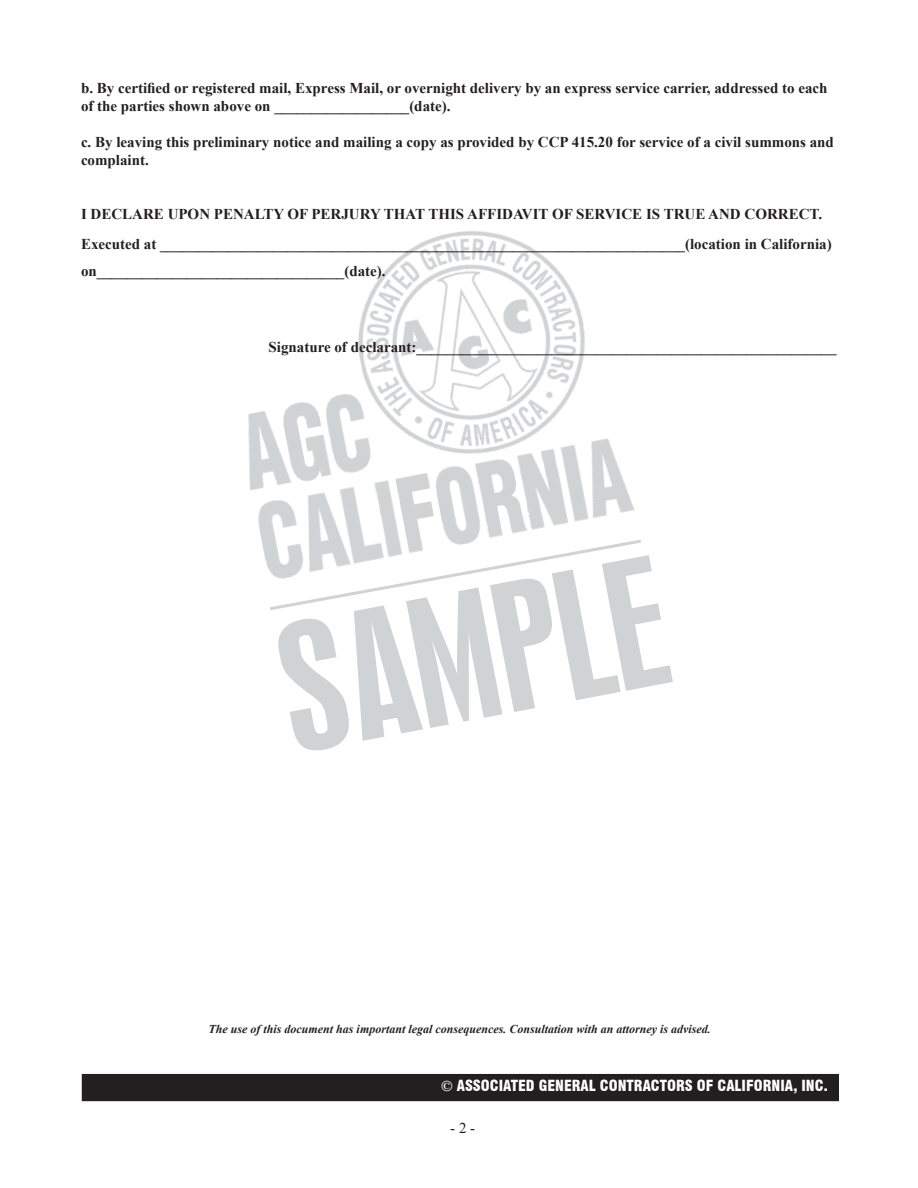
<style>
.page{position:relative;width:918px;height:1188px;background:#fff}
.page>*{position:absolute;margin:0;border:0;box-sizing:border-box;transform-origin:0 0}
.t1{font:165px "Swiss 924 BT Regular B";color:#d1d2d4;scale:1.05 1}
.t2{font:700 15px/18px "Times New Roman";color:#231f20}
.t3{font:900 condensed 15px "Swiss 721 BT";color:#fff}
.t4{font:15px "Times New Roman";color:#231f20}
.t5{font:italic 700 12px "Times New Roman";color:#231f20}
.s1{font-family:"Century 725 BT";font-weight:700}
</style>
<div class="page">
<img style="left:248px;top:231px;width:387px;height:335px">
<svg style="left:267px;top:538px;width:374px;height:72px"></svg>
<div style="left:82px;top:1074px;width:756px;height:27px;background:#231f20"></div>
<p class="t2" style="left:81px;top:79px;width:748px">b. By certified or registered mail, Express Mail, or overnight delivery by an express service carrier, addressed to each of the parties shown above on __________________(date).</p>
<p class="t2" style="left:81px;top:133px;width:754px">c. By leaving this preliminary notice and mailing a copy as provided by CCP 415.20 for service of a civil summons and complaint.</p>
<p class="t2" style="left:81px;top:205px;width:743px">I DECLARE UPON PENALTY OF PERJURY THAT THIS AFFIDAVIT OF SERVICE IS TRUE AND CORRECT.</p>
<p class="t2" style="left:81px;top:235px;width:752px">Executed at ______________________________________________________________________(location in California)</p>
<p class="t2" style="left:81px;top:262px;width:306px">on_________________________________(date).</p>
<p class="t2" style="left:268px;top:337px;width:570px">Signature of declarant:________________________________________________________</p>
<p class="t1" style="left:263px;top:595px;width:373px;rotate:-11deg">SAMPLE</p>
<p class="t5" style="left:209px;top:1020px;width:504px">The use of this document has important legal consequences. Consultation with an attorney is advised.</p>
<p class="t3" style="left:441px;top:1076px;width:388px"><span class="s1">©</span> ASSOCIATED GENERAL CONTRACTORS OF CALIFORNIA, INC.</p>
<p class="t4" style="left:450px;top:1118px;width:26px">- 2 -</p>
</div>
